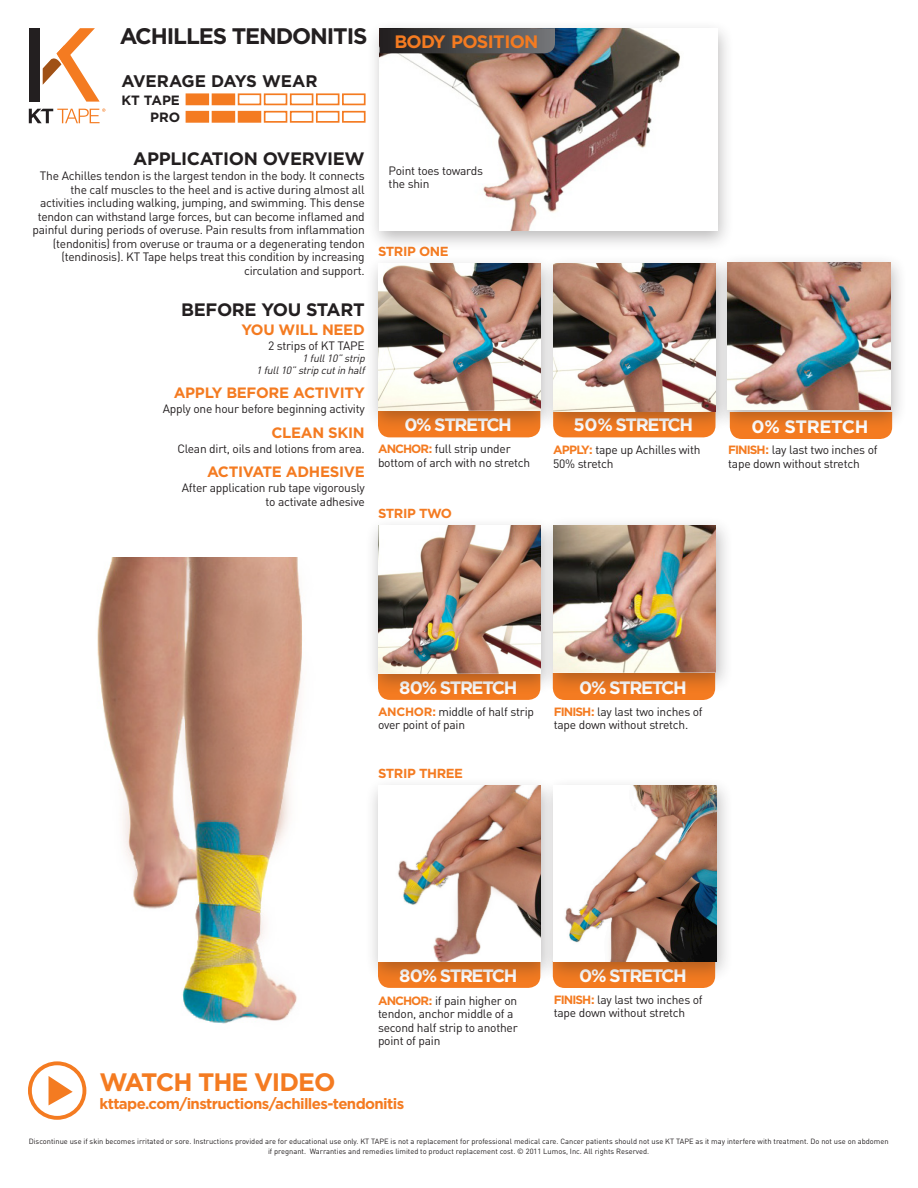
<style>
.page{position:relative;width:918px;height:1188px;background:#fff}
.page>*{position:absolute;margin:0;border:0;box-sizing:border-box;transform-origin:0 0}
.t1{font:700 25.2px "Gotham";letter-spacing:-.04em;color:#f47b21}
.t2{font:700 22.5px "Gotham";letter-spacing:-.05em;color:#231f20}
.Stretch{font:700 18px "Gotham";letter-spacing:-.08em;color:#fff}
.HeadlineFlushRight{font:700 18px "Gotham";letter-spacing:-.02em;color:#231f20}
.t3{font:700 18px "Gotham";letter-spacing:-.04em;color:#f47b21}
.Stretch-2{font:700 18px "Gotham";letter-spacing:-.02em;color:#fff}
.t4{font:700 16.8px "Gotham";color:#231f20}
.SubHeadFlushRight{font:700 15px "Gotham";letter-spacing:-.02em;color:#f47b21}
.SubHeadFlushRight-2{font:700 15px "Gotham";letter-spacing:-.04em;color:#f47b21}
.t5{font:700 13.5px "Gotham";color:#231f20}
.Strip{font:700 13.2px "Gotham";letter-spacing:-.03em;color:#f47b21}
.BodyFlushRight{font:12px/13.5px "DIN";letter-spacing:-.02em;color:#231f20;text-align:right}
.BodyFlushLeft{font:12px/13.5px "DIN";letter-spacing:-.02em;color:#231f20}
.BodyFlushRight-2{font:italic 10.5px/12px "DIN";color:#231f20;text-align:right}
.t6{font:7.5px/10.5px "DIN";color:#231f20;text-align:center}
.s1{font-family:"Gotham";font-weight:700;color:#f47b21}
</style>
<div class="page">
<div style="left:29px;top:28px;width:11px;height:74px;background:#231f20"></div>
<svg style="left:43px;top:28px;width:57px;height:74px"></svg>
<svg style="left:29px;top:108px;width:76px;height:15px"></svg>
<svg style="left:380px;top:433px;width:158px;height:4px"></svg>
<svg style="left:555px;top:433px;width:158px;height:4px"></svg>
<div style="left:366px;top:19px;width:369px;height:233px;background:#231f20;opacity:.31"></div>
<img style="left:380px;top:28px;width:337px;height:203px">
<div style="left:365px;top:254px;width:193px;height:179px;background:#231f20;opacity:.31"></div>
<img style="left:378px;top:264px;width:162px;height:146px">
<div style="left:540px;top:254px;width:193px;height:179px;background:#231f20;opacity:.31"></div>
<img style="left:554px;top:263px;width:161px;height:148px">
<svg style="left:380px;top:28px;width:175px;height:25px;background:#49494b"></svg>
<svg style="left:380px;top:695px;width:159px;height:5px"></svg>
<div style="left:365px;top:517px;width:193px;height:178px;background:#231f20;opacity:.31"></div>
<img style="left:378px;top:526px;width:162px;height:148px">
<svg style="left:380px;top:983px;width:159px;height:5px"></svg>
<div style="left:365px;top:777px;width:193px;height:206px;background:#231f20;opacity:.31"></div>
<img style="left:378px;top:786px;width:162px;height:176px">
<img style="left:97px;top:558px;width:205px;height:466px">
<div style="left:186px;top:93px;width:23px;height:12px;background:#f47b21;border:2px solid #f47b21"></div>
<div style="left:212px;top:93px;width:23px;height:12px;background:#f47b21;border:2px solid #f47b21"></div>
<div style="left:238px;top:93px;width:23px;height:12px;border:2px solid #f47b21"></div>
<div style="left:264px;top:93px;width:23px;height:12px;border:2px solid #f47b21"></div>
<div style="left:290px;top:93px;width:23px;height:12px;border:2px solid #f47b21"></div>
<div style="left:316px;top:93px;width:23px;height:12px;border:2px solid #f47b21"></div>
<div style="left:342px;top:93px;width:24px;height:12px;border:2px solid #f47b21"></div>
<div style="left:186px;top:111px;width:23px;height:12px;background:#f47b21;border:2px solid #f47b21"></div>
<div style="left:212px;top:111px;width:23px;height:12px;background:#f47b21;border:2px solid #f47b21"></div>
<div style="left:238px;top:111px;width:23px;height:12px;background:#f47b21;border:2px solid #f47b21"></div>
<div style="left:264px;top:111px;width:23px;height:12px;border:2px solid #f47b21"></div>
<div style="left:290px;top:111px;width:23px;height:12px;border:2px solid #f47b21"></div>
<div style="left:316px;top:111px;width:23px;height:12px;border:2px solid #f47b21"></div>
<div style="left:342px;top:111px;width:24px;height:12px;border:2px solid #f47b21"></div>
<div style="left:28px;top:1061px;width:58px;height:59px;border:4px solid #f47b21;border-radius:50%"></div>
<svg style="left:49px;top:1076px;width:24px;height:29px"></svg>
<svg style="left:730px;top:431px;width:162px;height:8px"></svg>
<svg style="left:553px;top:694px;width:161px;height:6px"></svg>
<svg style="left:555px;top:983px;width:158px;height:5px"></svg>
<div style="left:715px;top:253px;width:193px;height:178px;background:#231f20;opacity:.31"></div>
<img style="left:728px;top:262px;width:162px;height:148px">
<div style="left:540px;top:516px;width:193px;height:178px;background:#231f20;opacity:.31"></div>
<img style="left:554px;top:525px;width:162px;height:148px">
<div style="left:541px;top:777px;width:192px;height:206px;background:#231f20;opacity:.31"></div>
<img style="left:554px;top:786px;width:162px;height:176px">
<p class="t2" style="left:120px;top:21px;width:249px">ACHILLES TENDONITIS</p>
<p class="t4" style="left:121px;top:69px;width:198px">AVERAGE DAYS WEAR</p>
<p class="t5" style="left:121px;top:91px;width:60px">KT TAPE</p>
<p class="t5" style="left:150px;top:108px;width:32px">PRO</p>
<p class="t3" style="left:395px;top:30px;width:145px">BODY POSITION</p>
<p class="HeadlineFlushRight" style="left:133px;top:147px;width:233px">APPLICATION OVERVIEW</p>
<p class="BodyFlushRight" style="left:33px;top:169px;width:334px">The Achilles tendon is the largest tendon in the body. It connects the calf muscles to the heel and is active during almost all activities including walking, jumping, and swimming. This dense tendon can withstand large forces, but can become inflamed and painful during periods of overuse. Pain results from inflammation (tendonitis) from overuse or trauma or a degenerating tendon (tendinosis). KT Tape helps treat this condition by increasing circulation and support.</p>
<p class="HeadlineFlushRight" style="left:181px;top:297px;width:185px">BEFORE YOU START</p>
<p class="SubHeadFlushRight" style="left:241px;top:320px;width:125px">YOU WILL NEED</p>
<p class="BodyFlushRight" style="left:268px;top:338px;width:98px">2 strips of KT TAPE</p>
<p class="BodyFlushRight-2" style="left:256px;top:352px;width:113px">1full10”strip<br>1full10”strip cutin half</p>
<p class="SubHeadFlushRight" style="left:174px;top:383px;width:193px">APPLY BEFORE ACTIVITY</p>
<p class="BodyFlushRight" style="left:163px;top:402px;width:204px">Apply one hour before beginning activity</p>
<p class="SubHeadFlushRight" style="left:271px;top:422px;width:95px">CLEAN SKIN</p>
<p class="BodyFlushRight" style="left:177px;top:441px;width:189px">Clean dirt, oils and lotions from area.</p>
<p class="SubHeadFlushRight" style="left:207px;top:462px;width:159px">ACTIVATE ADHESIVE</p>
<p class="BodyFlushRight" style="left:182px;top:481px;width:184px">After application rub tape vigorously to activate adhesive</p>
<p class="BodyFlushLeft" style="left:389px;top:163px;width:96px">Point toes towards the shin</p>
<p class="Strip" style="left:378px;top:242px;width:72px">STRIP ONE</p>
<p class="Stretch" style="left:405px;top:413px;width:109px">0% STRETCH</p>
<p class="Stretch" style="left:574px;top:413px;width:121px">50% STRETCH</p>
<p class="Stretch-2" style="left:752px;top:414px;width:118px">0% STRETCH</p>
<p class="BodyFlushLeft" style="left:378px;top:442px;width:154px"><span class="s1">ANCHOR:</span> full strip under bottom of arch with no stretch</p>
<p class="Strip" style="left:378px;top:505px;width:76px">STRIP TWO</p>
<p class="BodyFlushLeft" style="left:553px;top:443px;width:149px"><span class="s1">APPLY:</span> tape up Achilles with<br>50% stretch</p>
<p class="BodyFlushLeft" style="left:728px;top:443px;width:151px"><span class="s1">FINISH:</span> lay last two inches of tape down without stretch</p>
<p class="Stretch" style="left:399px;top:675px;width:120px">80% STRETCH</p>
<p class="BodyFlushLeft" style="left:378px;top:704px;width:158px"><span class="s1">ANCHOR:</span> middle of half strip over point of pain</p>
<p class="Strip" style="left:378px;top:764px;width:87px">STRIP THREE</p>
<p class="Stretch" style="left:579px;top:675px;width:109px">0% STRETCH</p>
<p class="BodyFlushLeft" style="left:554px;top:704px;width:150px"><span class="s1">FINISH:</span> lay last two inches of tape down without stretch.</p>
<p class="Stretch" style="left:399px;top:963px;width:120px">80% STRETCH</p>
<p class="BodyFlushLeft" style="left:378px;top:994px;width:141px"><span class="s1">ANCHOR:</span> if pain higher on tendon, anchor middle of a second half strip to another point of pain</p>
<p class="Stretch" style="left:579px;top:963px;width:109px">0% STRETCH</p>
<p class="BodyFlushLeft" style="left:554px;top:992px;width:150px"><span class="s1">FINISH:</span> lay last two inches of tape down without stretch</p>
<p class="t1" style="left:100px;top:1065px;width:237px">WATCH THE VIDEO</p>
<p class="SubHeadFlushRight-2" style="left:100px;top:1094px;width:306px">kttape.com/instructions/achilles-tendonitis</p>
<p class="t6" style="left:29px;top:1136px;width:861px">Discontinue use if skin becomes irritated or sore. Instructions provided are for educational use only. KT TAPE is not a replacement for professional medical care. Cancer patients should not use KT TAPE as it may interfere with treatment. Do not use on abdomen if pregnant. Warranties and remedies limited to product replacement cost. © 2011 Lumos, Inc. All rights Reserved.</p>
</div>
